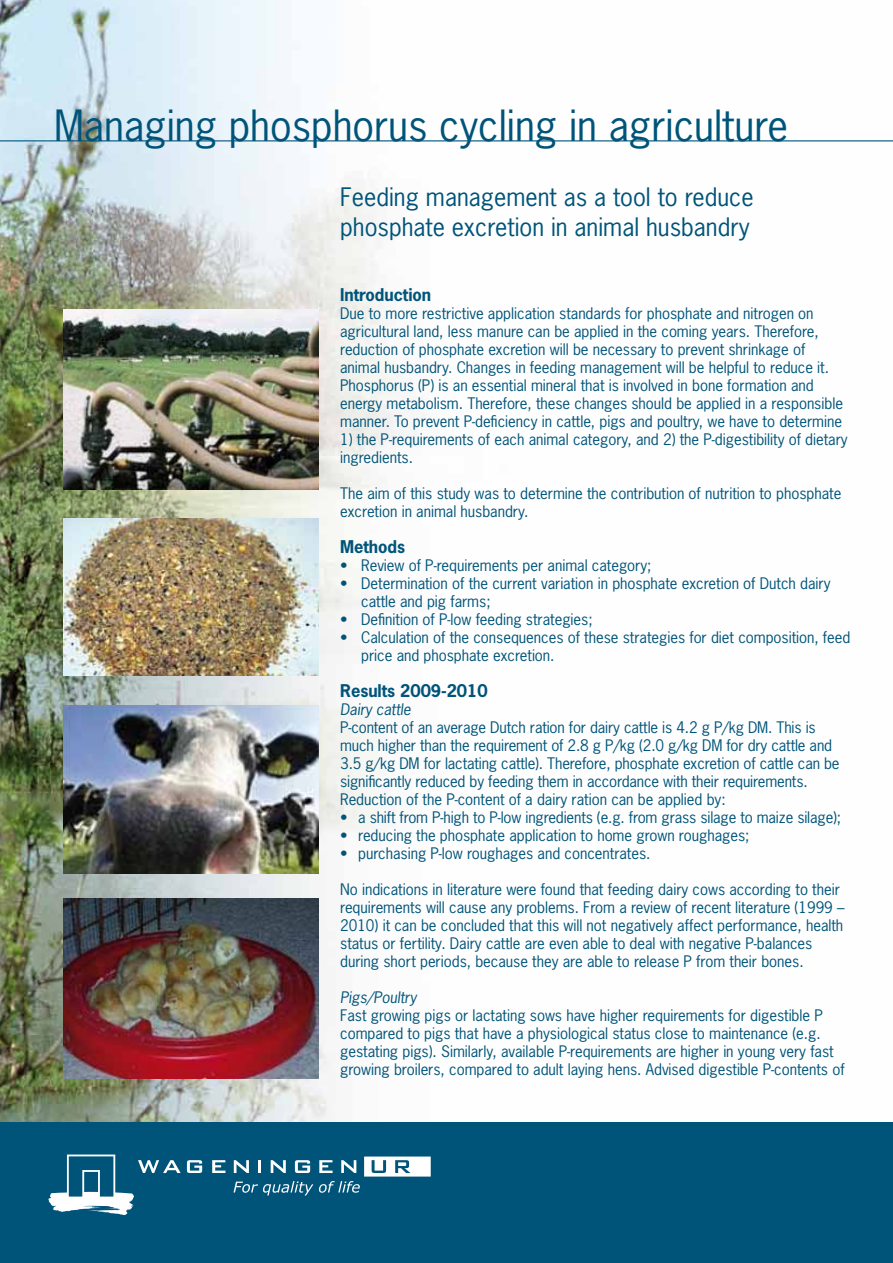
<style>
.page{position:relative;width:893px;height:1263px;background:#fff}
.page>*{position:absolute;margin:0;border:0;box-sizing:border-box;transform-origin:0 0}
.t1{font:40.5px "News Gothic Std";color:#00547a}
.t2{font:24px/30px "News Gothic Std";color:#00547a}
.t3{font:700 16.5px "News Gothic Std";letter-spacing:-.005em;color:#00547a}
.t4{font:15px/18px "News Gothic Std";letter-spacing:-.005em;color:#00547a}
.t5{font:italic 15px "News Gothic Std";letter-spacing:-.005em;color:#00547a}
</style>
<div class="page">
<img style="left:0;top:0;width:893px;height:1123px">
<div style="left:0;top:1123px;width:893px;height:140px;background:#00547a"></div>
<hr style="left:0;top:140px;width:893px;height:1px;background:#00547a">
<svg style="left:187px;top:1160px;width:15px;height:13px"></svg>
<svg style="left:212px;top:1160px;width:13px;height:13px"></svg>
<svg style="left:234px;top:1156px;width:197px;height:39px"></svg>
<svg style="left:48px;top:1154px;width:133px;height:61px"></svg>
<img style="left:64px;top:309px;width:255px;height:180px">
<img style="left:64px;top:518px;width:255px;height:158px">
<img style="left:64px;top:705px;width:255px;height:168px">
<img style="left:64px;top:899px;width:255px;height:179px">
<h1 class="t1" style="left:54px;top:100px;width:736px">Managing phosphorus cycling in agriculture</h1>
<h2 class="t2" style="left:340px;top:182px;width:415px">Feeding management as a tool to reduce phosphate excretion in animal husbandry</h2>
<p class="t3" style="left:340px;top:283px;width:93px">Introduction</p>
<p class="t4" style="left:340px;top:304px;width:504px">Due to more restrictive application standards for phosphate and nitrogen on agricultural land, less manure can be applied in the coming years. Therefore, reduction of phosphate excretion will be necessary to prevent shrinkage of animal husbandry. Changes in feeding management will be helpful to reduce it.<br>Phosphorus (P) is an essential mineral that is involved in bone formation and energy metabolism. Therefore, these changes should be applied in a responsible manner. To prevent P-deficiency in cattle, pigs and poultry, we have to determine</p>
<p class="t4" style="left:340px;top:430px;width:509px">1) the P-requirements of each animal category, and 2) the P-digestibility of dietary ingredients.</p>
<p class="t4" style="left:340px;top:484px;width:503px">The aim of this study was to determine the contribution of nutrition to phosphate excretion in animal husbandry.</p>
<p class="t3" style="left:340px;top:535px;width:67px">Methods</p>
<p class="t4" style="left:340px;top:556px;width:313px">• Review of P-requirements per animal category;</p>
<p class="t4" style="left:361px;top:574px;width:471px;text-indent:-21px">• Determination of the current variation in phosphate excretion of Dutch dairy cattle and pig farms;</p>
<p class="t4" style="left:340px;top:610px;width:254px">• Definition of P-low feeding strategies;</p>
<p class="t4" style="left:361px;top:628px;width:491px;text-indent:-21px">• Calculation of the consequences of these strategies for diet composition, feed price and phosphate excretion.</p>
<p class="t3" style="left:340px;top:679px;width:149px">Results 2009-2010</p>
<p class="t5" style="left:340px;top:699px;width:72px">Dairy cattle</p>
<p class="t4" style="left:340px;top:718px;width:501px">P-content of an average Dutch ration for dairy cattle is 4.2 g P/kg DM. This is much higher than the requirement of 2.8 g P/kg (2.0 g/kg DM for dry cattle and 3.5 g/kg DM for lactating cattle). Therefore, phosphate excretion of cattle can be significantly reduced by feeding them in accordance with their requirements.<br>Reduction of the P-content of a dairy ration can be applied by:</p>
<p class="t4" style="left:340px;top:808px;width:503px">• a shift from P-high to P-low ingredients (e.g. from grass silage to maize silage);</p>
<p class="t4" style="left:340px;top:826px;width:411px">• reducing the phosphate application to home grown roughages;</p>
<p class="t4" style="left:340px;top:844px;width:312px">• purchasing P-low roughages and concentrates.</p>
<p class="t4" style="left:340px;top:880px;width:506px">No indications in literature were found that feeding dairy cows according to their requirements will cause any problems. From a review of recent literature (1999 – 2010) it can be concluded that this will not negatively affect performance, health status or fertility. Dairy cattle are even able to deal with negative P-balances during short periods, because they are able to release P from their bones.</p>
<p class="t5" style="left:340px;top:987px;width:78px">Pigs/Poultry</p>
<p class="t4" style="left:340px;top:1006px;width:506px">Fast growing pigs or lactating sows have higher requirements for digestible P compared to pigs that have a physiological status close to maintenance (e.g. gestating pigs). Similarly, available P-requirements are higher in young very fast growing broilers, compared to adult laying hens. Advised digestible P-contents of</p>
</div>
